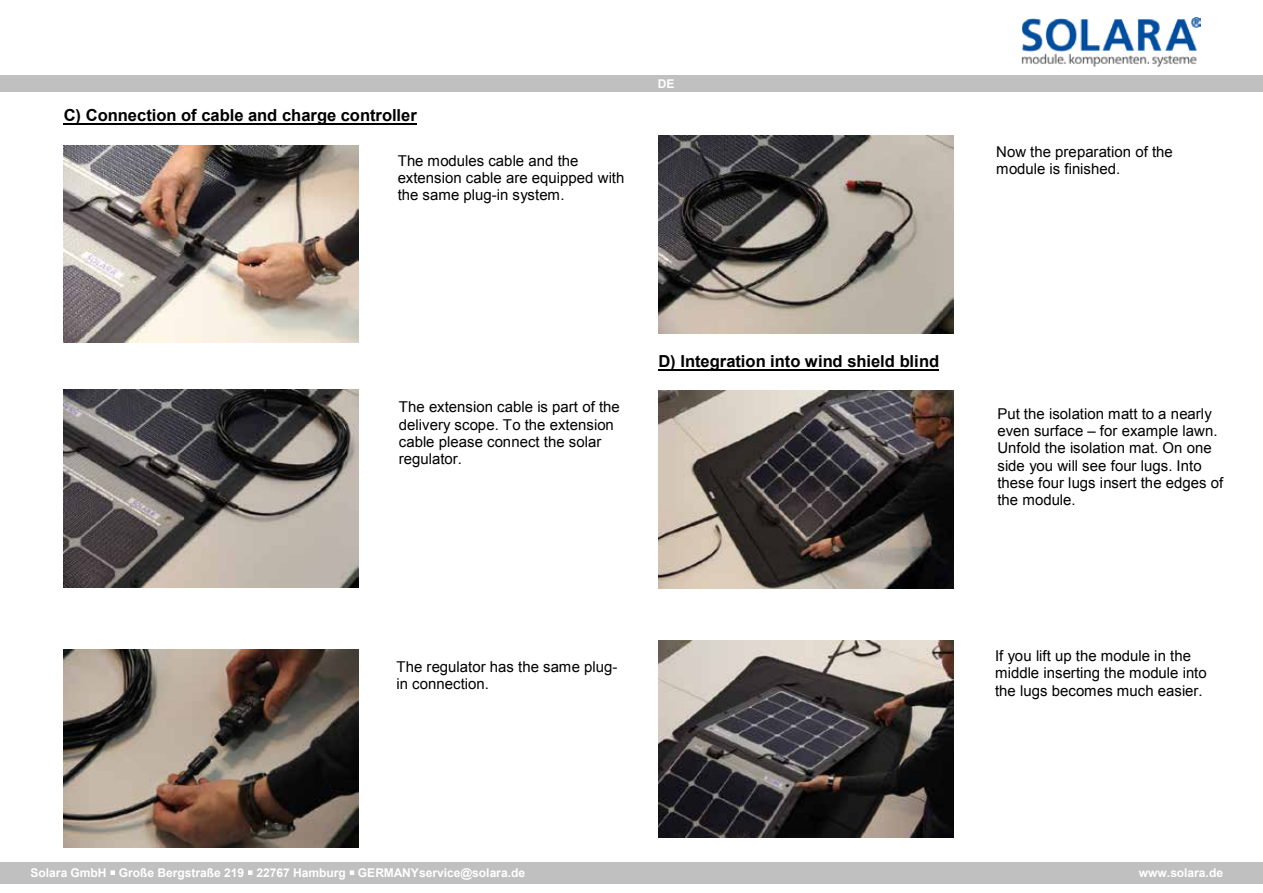
<style>
.page{position:relative;width:1263px;height:893px;background:#fff}
.page>*{position:absolute;margin:0;border:0;box-sizing:border-box;transform-origin:0 0}
.t1{font:700 16.5px "Arial";color:#000}
.t2{font:15px/17.2px "Arial";color:#000}
.t3{font:700 12px "Arial";color:#fff}
</style>
<div class="page">
<div style="left:1px;top:75px;width:1262px;height:16px;background:#c0c0c0"></div>
<div style="left:0;top:863px;width:1263px;height:21px;background:#c0c0c0"></div>
<img style="left:1022px;top:17px;width:179px;height:49px">
<hr style="left:64px;top:123px;width:353px;height:2px;background:#000">
<hr style="left:658px;top:369px;width:281px;height:1px;background:#000">
<img style="left:64px;top:145px;width:295px;height:197px">
<img style="left:64px;top:390px;width:295px;height:197px">
<img style="left:64px;top:650px;width:295px;height:197px">
<img style="left:658px;top:136px;width:295px;height:197px">
<img style="left:658px;top:391px;width:295px;height:197px">
<img style="left:658px;top:640px;width:295px;height:198px">
<p class="t1" style="left:64px;top:104px;width:355px">C) Connection of cable and charge controller</p>
<p class="t2" style="left:398px;top:152px;width:228px">The modules cable and the extension cable are equipped with the same plug-in system.</p>
<p class="t3" style="left:658px;top:76px;width:18px">DE</p>
<p class="t2" style="left:996px;top:143px;width:178px">Now the preparation of the module is finished.</p>
<p class="t2" style="left:399px;top:399px;width:222px">The extension cable is part of the delivery scope. To the extension cable please connect the solar regulator.</p>
<p class="t1" style="left:658px;top:350px;width:282px">D) Integration into wind shield blind</p>
<p class="t2" style="left:997px;top:405px;width:227px">Put the isolation matt to a nearly even surface – for example lawn.<br>Unfold the isolation mat. On one side you will see four lugs. Into these four lugs insert the edges of the module.</p>
<p class="t2" style="left:397px;top:658px;width:222px">The regulator has the same plug&shy;in connection.</p>
<p class="t2" style="left:995px;top:647px;width:213px">If you lift up the module in the middle inserting the module into the lugs becomes much easier.</p>
<p class="t3" style="left:30px;top:865px;width:496px">Solara GmbH Große Bergstraße 219 22767 Hamburg GERMANYservice@solara.de</p>
<p class="t3" style="left:1139px;top:865px;width:86px">www.solara.de</p>
</div>
